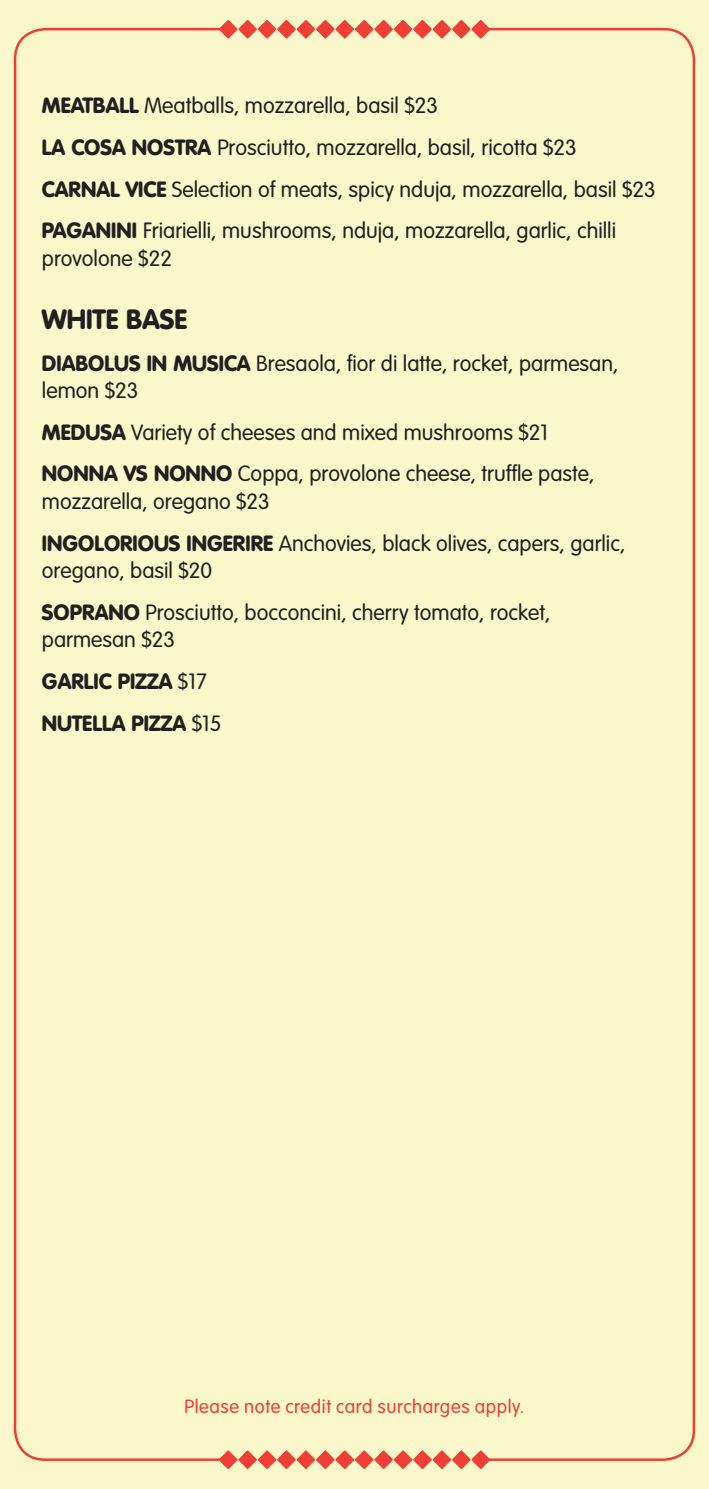
<style>
.page{position:relative;width:709px;height:1489px;background:#fff}
.page>*{position:absolute;margin:0;border:0;box-sizing:border-box;transform-origin:0 0}
.pizza_ingredients{font:900 27.5px "VAG Rounded Std";color:#231f20}
.beer_name{font:300 21.75px/27.5px "VAG Rounded Std";color:#231f20}
.beer_name-2{font:900 21.75px "VAG Rounded Std";color:#231f20}
.pizza_ingredients-2{font:300 18.75px "VAG Rounded Std";letter-spacing:.03em;color:#ee3e35}
.s1{font-weight:900}
.s2{font-weight:300}
</style>
<div class="page">
<div style="left:0;top:0;width:709px;height:1488px;background:#faf8ca"></div>
<svg style="left:452px;top:20px;width:19px;height:19px"></svg>
<svg style="left:471px;top:20px;width:19px;height:19px"></svg>
<svg style="left:413px;top:20px;width:19px;height:19px"></svg>
<svg style="left:432px;top:20px;width:19px;height:19px"></svg>
<svg style="left:374px;top:20px;width:19px;height:19px"></svg>
<svg style="left:393px;top:20px;width:19px;height:19px"></svg>
<svg style="left:335px;top:20px;width:19px;height:19px"></svg>
<svg style="left:355px;top:20px;width:18px;height:19px"></svg>
<svg style="left:296px;top:20px;width:19px;height:19px"></svg>
<svg style="left:316px;top:20px;width:19px;height:19px"></svg>
<svg style="left:258px;top:20px;width:18px;height:19px"></svg>
<svg style="left:277px;top:20px;width:19px;height:19px"></svg>
<svg style="left:219px;top:20px;width:18px;height:19px"></svg>
<svg style="left:238px;top:20px;width:19px;height:19px"></svg>
<svg style="left:452px;top:1450px;width:19px;height:18px"></svg>
<svg style="left:471px;top:1450px;width:19px;height:18px"></svg>
<svg style="left:413px;top:1450px;width:19px;height:18px"></svg>
<svg style="left:432px;top:1450px;width:19px;height:18px"></svg>
<svg style="left:374px;top:1450px;width:19px;height:18px"></svg>
<svg style="left:393px;top:1450px;width:19px;height:18px"></svg>
<svg style="left:335px;top:1450px;width:19px;height:18px"></svg>
<svg style="left:355px;top:1450px;width:18px;height:18px"></svg>
<svg style="left:296px;top:1450px;width:19px;height:18px"></svg>
<svg style="left:316px;top:1450px;width:19px;height:18px"></svg>
<svg style="left:258px;top:1450px;width:18px;height:18px"></svg>
<svg style="left:277px;top:1450px;width:19px;height:18px"></svg>
<svg style="left:219px;top:1450px;width:18px;height:18px"></svg>
<svg style="left:238px;top:1450px;width:19px;height:18px"></svg>
<svg style="left:13px;top:27px;width:210px;height:1434px;background:#f9f4c7"></svg>
<div style="left:483px;top:27px;width:213px;height:1434px;background:#faf8ca"></div>
<p class="beer_name" style="left:42px;top:93px;width:398px"><span class="s1">MEATBALL</span> Meatballs, mozzarella, basil $23</p>
<p class="beer_name" style="left:42px;top:134px;width:536px"><span class="s1">LA COSA NOSTRA</span> Prosciutto, mozzarella, basil, ricotta $23</p>
<p class="beer_name" style="left:42px;top:176px;width:615px"><span class="s1">CARNAL VICE</span> Selection of meats, spicy nduja, mozzarella, basil $23</p>
<p class="beer_name" style="left:42px;top:218px;width:575px"><span class="s1">PAGANINI</span> Friarielli, mushrooms, nduja, mozzarella, garlic, chilli provolone $22</p>
<p class="pizza_ingredients" style="left:42px;top:302px;width:147px">WHITE BASE</p>
<p class="beer_name" style="left:42px;top:350px;width:578px"><span class="s1">DIABOLUS IN MUSICA</span> Bresaola, fior di latte, rocket, parmesan, lemon $23</p>
<p class="beer_name" style="left:42px;top:419px;width:508px"><span class="s1">MEDUSA</span> Variety of cheeses and mixed mushrooms $21</p>
<p class="beer_name" style="left:42px;top:461px;width:554px"><span class="s1">NONNA VS NONNO</span> Coppa, provolone cheese, truffle paste, mozzarella, oregano $23</p>
<p class="beer_name" style="left:42px;top:530px;width:585px"><span class="s1">INGOLORIOUS INGERIRE</span> Anchovies, black olives, capers, garlic, oregano, basil $20</p>
<p class="beer_name" style="left:42px;top:599px;width:510px"><span class="s1">SOPRANO</span> Prosciutto, bocconcini, cherry tomato, rocket, parmesan $23</p>
<p class="beer_name-2" style="left:42px;top:668px;width:166px">GARLIC PIZZA <span class="s2">$17</span></p>
<p class="beer_name-2" style="left:42px;top:710px;width:181px">NUTELLA PIZZA <span class="s2">$15</span></p>
<p class="pizza_ingredients-2" style="left:184px;top:1395px;width:341px">Please note credit card surcharges apply.</p>
</div>
